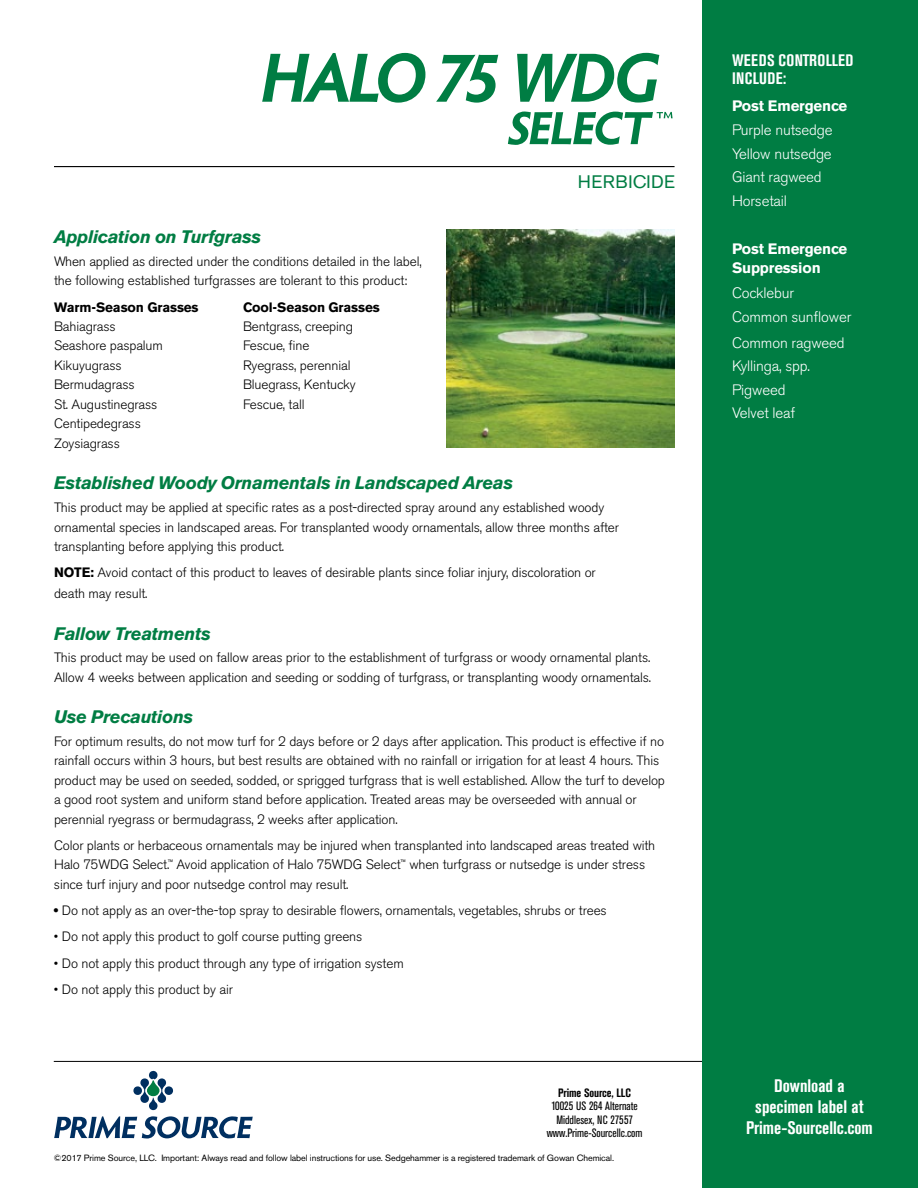
<style>
.page{position:relative;width:918px;height:1188px;background:#fff}
.page>*{position:absolute;margin:0;border:0;box-sizing:border-box;transform-origin:0 0}
.t1{font:italic 700 18px "Akzidenz Grotesk BE";letter-spacing:-.02em;color:#007d43}
.t2{font:700 condensed 18px/21px "Akzidenz Grotesk BE";color:#fff;text-align:center}
.t3{font:18px "Akzidenz Grotesk BE";letter-spacing:.03em;color:#007d43}
.t4{font:700 condensed 16.5px/18px "Akzidenz Grotesk BE";letter-spacing:.025em;color:#fff}
.t5{font:300 15px/23.4px "Akzidenz Grotesk BE";letter-spacing:-.01em;color:#fff}
.t6{font:700 15px/19.5px "Akzidenz Grotesk BE";letter-spacing:-.01em;color:#fff}
.t7{font:300 13.5px/19.5px "Akzidenz Grotesk BE";letter-spacing:-.01em;color:#000}
.t8{font:700 13.5px "Akzidenz Grotesk BE";letter-spacing:-.01em;color:#000}
.t9{font:condensed 12px/13.5px "Akzidenz Grotesk BE";color:#000;text-align:center}
.t10{font:700 condensed 12px "Akzidenz Grotesk BE";letter-spacing:-.01em;color:#000}
.t11{font:9px "Akzidenz Grotesk BE";letter-spacing:-.01em;color:#000}
.s1{font-weight:700}
.s2{font-family:"Akzidenz Grotesk BE Super";font-weight:400}
</style>
<div class="page">
<svg style="left:54px;top:1071px;width:199px;height:68px"></svg>
<hr style="left:54px;top:1061px;width:810px;height:1px;background:#000">
<div style="left:702px;top:0;width:216px;height:1188px;background:#007d43"></div>
<hr style="left:54px;top:166px;width:621px;height:1px;background:#000">
<svg style="left:508px;top:112px;width:165px;height:33px"></svg>
<svg style="left:262px;top:53px;width:163px;height:50px"></svg>
<svg style="left:436px;top:55px;width:62px;height:48px"></svg>
<svg style="left:517px;top:53px;width:142px;height:50px"></svg>
<img style="left:446px;top:230px;width:229px;height:217px">
<h1 class="t3" style="left:578px;top:171px;width:99px">HERBICIDE</h1>
<h1 class="t1" style="left:54px;top:226px;width:209px">Application on Turfgrass</h1>
<p class="t7" style="left:54px;top:252px;width:369px">When applied as directed under the conditions detailed in the label, the following established turfgrasses are tolerant to this product:</p>
<p class="t8" style="left:54px;top:299px;width:146px">Warm-Season Grasses</p>
<p class="t8" style="left:243px;top:299px;width:138px">Cool-Season Grasses</p>
<p class="t7" style="left:54px;top:317px;width:63px">Bahiagrass</p>
<p class="t7" style="left:243px;top:317px;width:112px">Bentgrass, creeping</p>
<p class="t7" style="left:54px;top:336px;width:110px">Seashore paspalum</p>
<p class="t7" style="left:243px;top:336px;width:68px">Fescue, fine</p>
<p class="t7" style="left:54px;top:356px;width:69px">Kikuyugrass</p>
<p class="t7" style="left:243px;top:356px;width:109px">Ryegrass, perennial</p>
<p class="t7" style="left:54px;top:375px;width:82px">Bermudagrass</p>
<p class="t7" style="left:243px;top:375px;width:114px">Bluegrass, Kentucky</p>
<p class="t7" style="left:54px;top:395px;width:105px">St. Augustinegrass</p>
<p class="t7" style="left:243px;top:395px;width:63px">Fescue, tall</p>
<p class="t7" style="left:54px;top:414px;width:88px">Centipedegrass<br>Zoysiagrass</p>
<h1 class="t1" style="left:54px;top:472px;width:461px">Established Woody Ornamentals in Landscaped Areas</h1>
<p class="t7" style="left:54px;top:498px;width:567px">This product may be applied at specific rates as a post-directed spray around any established woody ornamental species in landscaped areas. For transplanted woody ornamentals, allow three months after transplanting before applying this product.</p>
<p class="t7" style="left:54px;top:562px;width:543px;line-height:21px"><span class="s1">NOTE:</span> Avoid contact of this product to leaves of desirable plants since foliar injury, discoloration or death may result.</p>
<h1 class="t1" style="left:54px;top:622px;width:158px">Fallow Treatments</h1>
<p class="t7" style="left:54px;top:648px;width:599px">This product may be used on fallow areas prior to the establishment of turfgrass or woody ornamental plants.<br>Allow 4 weeks between application and seeding or sodding of turfgrass, or transplanting woody ornamentals.</p>
<h1 class="t1" style="left:54px;top:706px;width:141px">Use Precautions</h1>
<p class="t7" style="left:54px;top:732px;width:612px">For optimum results, do not mow turf for 2 days before or 2 days after application. This product is effective if no rainfall occurs within 3 hours, but best results are obtained with no rainfall or irrigation for at least 4 hours. This product may be used on seeded, sodded, or sprigged turfgrass that is well established. Allow the turf to develop a good root system and uniform stand before application. Treated areas may be overseeded with annual or perennial ryegrass or bermudagrass, 2 weeks after application.</p>
<p class="t7" style="left:54px;top:836px;width:603px">Color plants or herbaceous ornamentals may be injured when transplanted into landscaped areas treated with<br>Halo 75WDG Select.<sup>™</sup> Avoid application of Halo 75WDG Select<sup>™</sup> when turfgrass or nutsedge is under stress since turf injury and poor nutsedge control may result.</p>
<p class="t7" style="left:54px;top:901px;width:554px"><span class="s2">•</span> Do not apply as an over-the-top spray to desirable flowers, ornamentals, vegetables, shrubs or trees</p>
<p class="t7" style="left:54px;top:927px;width:310px">• Do not apply this product to golf course putting greens</p>
<p class="t7" style="left:54px;top:954px;width:351px">• Do not apply this product through any type of irrigation system</p>
<p class="t7" style="left:54px;top:980px;width:180px">• Do not apply this product by air</p>
<p class="t10" style="left:558px;top:1086px;width:74px">Prime Source, LLC</p>
<p class="t9" style="left:547px;top:1100px;width:97px">10025 US 264 Alternate<br>Middlesex, NC 27557 www.Prime-Sourcellc.com</p>
<p class="t11" style="left:54px;top:1153px;width:562px">©2017 Prime Source, LLC. Important: Always read and follow label instructions for use. Sedgehammer is a registered trademark of Gowan Chemical.</p>
<p class="t4" style="left:732px;top:52px;width:123px">WEEDS CONTROLLED<br>INCLUDE:</p>
<p class="t6" style="left:732px;top:96px;width:117px">Post Emergence</p>
<p class="t5" style="left:732px;top:119px;width:102px">Purple nutsedge<br>Yellow nutsedge<br>Giant ragweed<br>Horsetail</p>
<p class="t6" style="left:732px;top:239px;width:117px">Post Emergence<br>Suppression</p>
<p class="t5" style="left:732px;top:282px;width:121px">Cocklebur<br>Common sunflower</p>
<p class="t5" style="left:732px;top:331px;width:114px">Common ragweed<br>Kyllinga, spp.<br>Pigweed<br>Velvet leaf</p>
<h1 class="t2" style="left:756px;top:1075px;width:60px">Download</h1>
<h1 class="t2" style="left:737px;top:1096px;width:110px">specimen label at</h1>
<h1 class="t2" style="left:728px;top:1117px;width:128px">Prime-Sourcellc.com</h1>
<h1 class="t2" style="left:746px;top:1075px;width:128px">Download a specimen label at<br>Prime-Sourcellc.com</h1>
</div>
